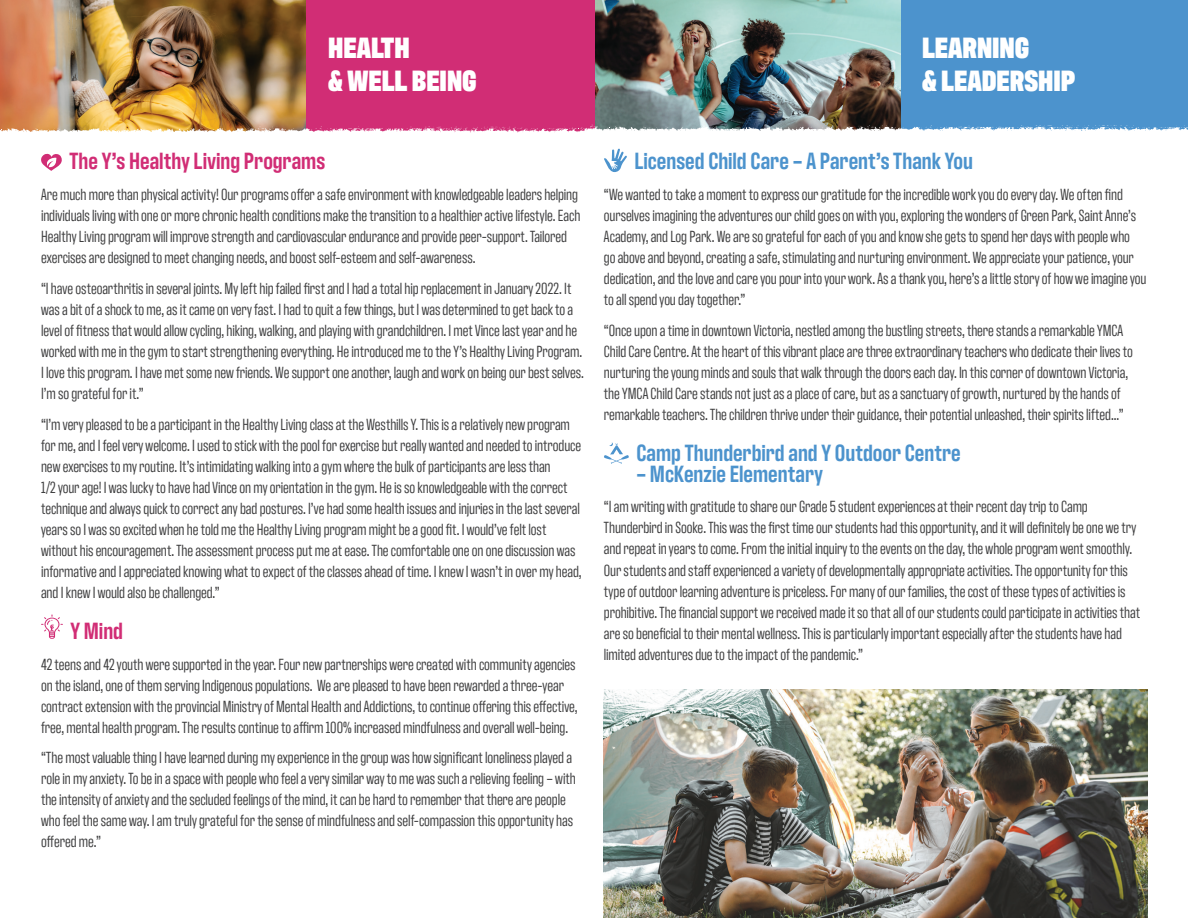
<style>
.page{position:relative;width:1188px;height:918px;background:#fff}
.page>*{position:absolute;margin:0;border:0;box-sizing:border-box;transform-origin:0 0}
.t1{font:900 30px/33px "Antarctican Headline";color:#fff}
.t2{font:600 24px "Antarctican Headline";color:#4c93cd}
.t3{font:600 24px "Antarctican Headline";color:#d12d75}
.t4{font:16.5px/21px "Antarctican Headline";letter-spacing:-.005em;color:#3e3e3f}
</style>
<div class="page">
<div style="left:0;top:0;width:596px;height:150px;background:#d12d75"></div>
<div style="left:596px;top:0;width:592px;height:150px;background:#4c93cd"></div>
<img style="left:0;top:0;width:305px;height:125px">
<img style="left:596px;top:0;width:305px;height:125px">
<img style="left:604px;top:689px;width:544px;height:229px">
<svg style="left:41px;top:615px;width:22px;height:24px"></svg>
<svg style="left:0;top:125px;width:1188px;height:47px"></svg>
<svg style="left:604px;top:442px;width:25px;height:22px"></svg>
<h1 class="t1" style="left:328px;top:30px;width:150px">HEALTH<br>&amp; WELL BEING</h1>
<h1 class="t1" style="left:922px;top:30px;width:155px">LEARNING<br>&amp; LEADERSHIP</h1>
<h2 class="t3" style="left:69px;top:144px;width:257px">The Y’s Healthy Living Programs</h2>
<p class="t4" style="left:41px;top:183px;width:541px">Are much more than physical activity! Our programs offer a safe environment with knowledgeable leaders helping individuals living with one or more chronic health conditions make the transition to a healthier active lifestyle. Each Healthy Living program will improve strength and cardiovascular endurance and provide peer-support. Tailored exercises are designed to meet changing needs, and boost self-esteem and self-awareness.</p>
<p class="t4" style="left:41px;top:277px;width:544px">“I have osteoarthritis in several joints. My left hip failed first and I had a total hip replacement in January 2022. It was a bit of a shock to me, as it came on very fast. I had to quit a few things, but I was determined to get back to a level of fitness that would allow cycling, hiking, walking, and playing with grandchildren. I met Vince last year and he worked with me in the gym to start strengthening everything. He introduced me to the Y’s Healthy Living Program.<br>I love this program. I have met some new friends. We support one another, laugh and work on being our best selves.<br>I’m so grateful for it.”</p>
<p class="t4" style="left:41px;top:412px;width:542px">“I’m very pleased to be a participant in the Healthy Living class at the Westhills Y. This is a relatively new program for me, and I feel very welcome. I used to stick with the pool for exercise but really wanted and needed to introduce new exercises to my routine. It’s intimidating walking into a gym where the bulk of participants are less than<br>1/2 your age! I was lucky to have had Vince on my orientation in the gym. He is so knowledgeable with the correct technique and always quick to correct any bad postures. I’ve had some health issues and injuries in the last several years so I was so excited when he told me the Healthy Living program might be a good fit. I would’ve felt lost without his encouragement. The assessment process put me at ease. The comfortable one on one discussion was informative and I appreciated knowing what to expect of the classes ahead of time. I knew I wasn’t in over my head, and I knew I would also be challenged.”</p>
<h2 class="t3" style="left:71px;top:614px;width:54px">Y Mind</h2>
<p class="t4" style="left:41px;top:652px;width:538px">42 teens and 42 youth were supported in the year. Four new partnerships were created with community agencies on the island, one of them serving Indigenous populations. We are pleased to have been rewarded a three-year contract extension with the provincial Ministry of Mental Health and Addictions, to continue offering this effective, free, mental health program. The results continue to affirm 100% increased mindfulness and overall well-being.</p>
<p class="t4" style="left:41px;top:746px;width:536px">“The most valuable thing I have learned during my experience in the group was how significant loneliness played a role in my anxiety. To be in a space with people who feel a very similar way to me was such a relieving feeling – with the intensity of anxiety and the secluded feelings of the mind, it can be hard to remember that there are people who feel the same way. I am truly grateful for the sense of mindfulness and self-compassion this opportunity has offered me.”</p>
<h2 class="t2" style="left:634px;top:144px;width:340px">Licensed Child Care – A Parent’s Thank You</h2>
<p class="t4" style="left:604px;top:183px;width:544px">“We wanted to take a moment to express our gratitude for the incredible work you do every day. We often find ourselves imagining the adventures our child goes on with you, exploring the wonders of Green Park, Saint Anne’s Academy, and Log Park. We are so grateful for each of you and know she gets to spend her days with people who<br>go above and beyond, creating a safe, stimulating and nurturing environment. We appreciate your patience, your dedication, and the love and care you pour into your work. As a thank you, here’s a little story of how we imagine you to all spend you day together.”</p>
<p class="t4" style="left:604px;top:318px;width:531px">“Once upon a time in downtown Victoria, nestled among the bustling streets, there stands a remarkable YMCA Child Care Centre. At the heart of this vibrant place are three extraordinary teachers who dedicate their lives to nurturing the young minds and souls that walk through the doors each day. In this corner of downtown Victoria, the YMCA Child Care stands not just as a place of care, but as a sanctuary of growth, nurtured by the hands of remarkable teachers. The children thrive under their guidance, their potential unleashed, their spirits lifted...”</p>
<h2 class="t2" style="left:636px;top:436px;width:326px">Camp Thunderbird and Y Outdoor Centre</h2>
<h2 class="t2" style="left:636px;top:457px;width:188px">– McKenzie Elementary</h2>
<p class="t4" style="left:604px;top:495px;width:538px">“I am writing with gratitude to share our Grade 5 student experiences at their recent day trip to Camp Thunderbird in Sooke. This was the first time our students had this opportunity, and it will definitely be one we try and repeat in years to come. From the initial inquiry to the events on the day, the whole program went smoothly.<br>Our students and staff experienced a variety of developmentally appropriate activities. The opportunity for this type of outdoor learning adventure is priceless. For many of our families, the cost of these types of activities is prohibitive. The financial support we received made it so that all of our students could participate in activities that are so beneficial to their mental wellness. This is particularly important especially after the students have had limited adventures due to the impact of the pandemic.”</p>
</div>
